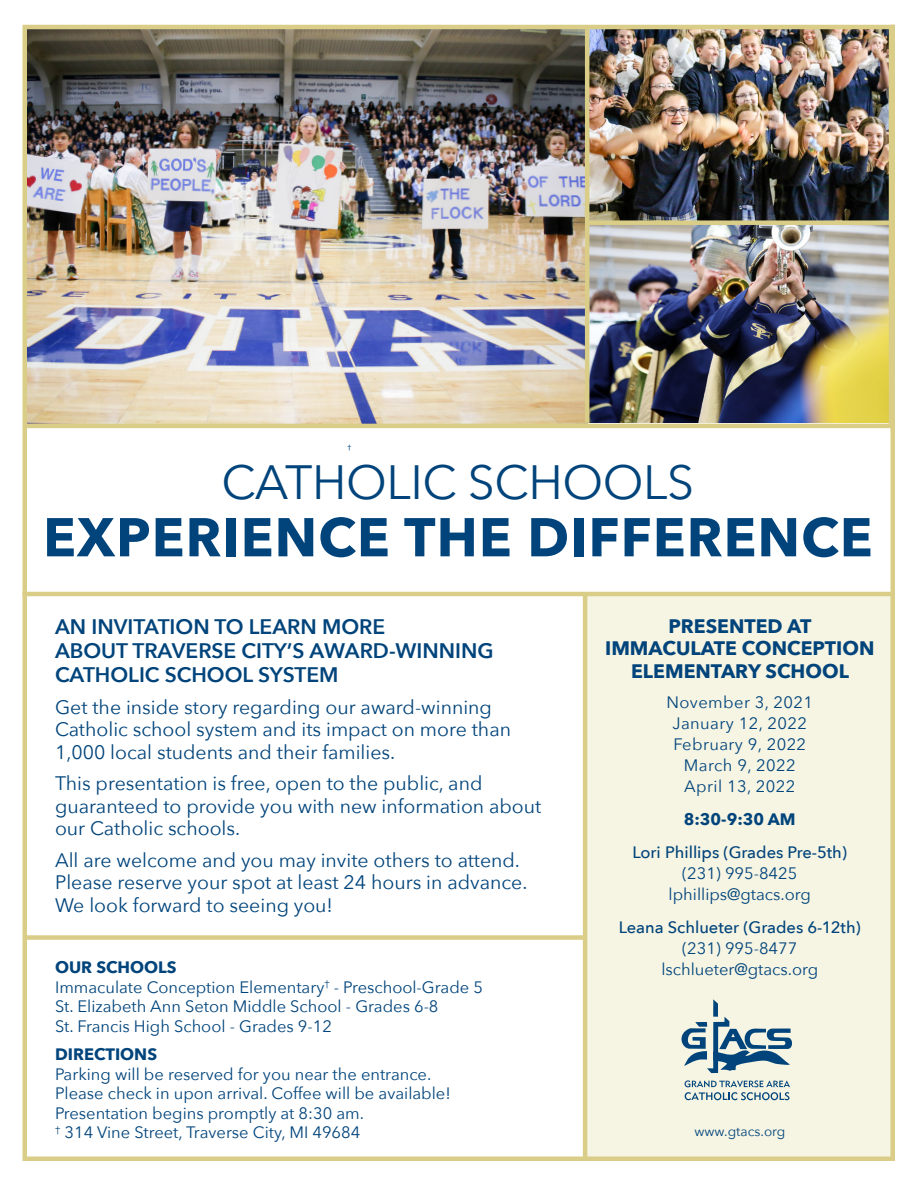
<style>
.page{position:relative;width:918px;height:1188px;background:#fff}
.page>*{position:absolute;margin:0;border:0;box-sizing:border-box;transform-origin:0 0}
.t1{font:700 54px "Avenir Next";letter-spacing:.02em;color:#00447b}
.t2{font:48px "Avenir Next";letter-spacing:-.01em;color:#00447b}
.t3{font:600 21px "Avenir Next";color:#00447b}
.t4{font:19.5px/22.5px "Avenir Next";color:#00447b}
.t5{font:700 19.5px "Avenir Next";color:#00447b}
.t6{font:16.5px/19.5px "Avenir Next";color:#00447b}
.t7{font:16.5px "Avenir Next";letter-spacing:.025em;color:#00447b}
.t8{font:500 16.5px "Avenir Next";color:#00447b}
.t9{font:700 16.5px "Avenir Next";color:#00447b}
.t10{font:13.5px "Avenir Next";color:#00447b}
.t11{font:7.8px "Myriad Pro";color:#00447b}
.s1{font-weight:700}
</style>
<div class="page">
<img style="left:27px;top:29px;width:560px;height:395px">
<div style="left:587px;top:595px;width:306px;height:566px;background:#f6f4e3"></div>
<svg style="left:681px;top:999px;width:111px;height:74px"></svg>
<svg style="left:685px;top:1080px;width:105px;height:20px"></svg>
<hr style="left:22px;top:592px;width:869px;height:4px;background:#d9cd87">
<div style="left:27px;top:1156px;width:864px;height:5px;background:#d9cd87"></div>
<div style="left:27px;top:935px;width:557px;height:5px;background:#d9cd87"></div>
<hr style="left:583px;top:594px;width:4px;height:567px;background:#d9cd87">
<img style="left:589px;top:29px;width:300px;height:191px">
<img style="left:589px;top:225px;width:300px;height:198px">
<hr style="left:27px;top:424px;width:866px;height:4px;background:#d9cd87">
<div style="left:585px;top:220px;width:310px;height:5px;background:#d9cd87"></div>
<hr style="left:27px;top:25px;width:868px;height:4px;background:#d9cd87">
<hr style="left:585px;top:29px;width:4px;height:394px;background:#d9cd87">
<div style="left:22px;top:25px;width:5px;height:1136px;background:#d9cd87"></div>
<hr style="left:891px;top:25px;width:4px;height:1136px;background:#d9cd87">
<hr style="left:889px;top:26px;width:4px;height:400px;background:#d9cd87">
<p class="t11" style="left:347px;top:443px;width:5px">†</p>
<p class="t2" style="left:221px;top:442px;width:474px">CATHOLIC SCHOOLS</p>
<p class="t1" style="left:43px;top:491px;width:831px">EXPERIENCE THE DIFFERENCE</p>
<p class="t3" style="left:55px;top:609px;width:332px">AN INVITATION TO LEARN MORE</p>
<p class="t3" style="left:55px;top:633px;width:440px">ABOUT TRAVERSE CITY’S AWARD-WINNING</p>
<p class="t3" style="left:55px;top:657px;width:285px">CATHOLIC SCHOOL SYSTEM</p>
<p class="t4" style="left:55px;top:695px;width:458px">Get the inside story regarding our award-winning<br>Catholic school system and its impact on more than<br>1,000 local students and their families.</p>
<p class="t4" style="left:55px;top:772px;width:429px">This presentation is free, open to the public, and</p>
<p class="t4" style="left:55px;top:794px;width:488px">guaranteed to provide you with new information about</p>
<p class="t4" style="left:55px;top:817px;width:187px">our Catholic schools.</p>
<p class="t4" style="left:55px;top:848px;width:466px">All are welcome and you may invite others to attend.</p>
<p class="t4" style="left:55px;top:871px;width:474px">Please reserve your spot at least 24 hours in advance.</p>
<p class="t4" style="left:55px;top:893px;width:279px">We look forward to seeing you!</p>
<p class="t9" style="left:55px;top:953px;width:123px">OUR SCHOOLS</p>
<p class="t6" style="left:55px;top:977px;width:429px">Immaculate Conception Elementary<sup>†</sup> - Preschool-Grade 5</p>
<p class="t6" style="left:55px;top:996px;width:385px">St. Elizabeth Ann Seton Middle School - Grades 6-8</p>
<p class="t6" style="left:55px;top:1016px;width:278px">St. Francis High School - Grades 9-12</p>
<p class="t6" style="left:55px;top:1044px;width:378px"><span class="s1">DIRECTIONS<br></span>Parking will be reserved for you near the entrance.</p>
<p class="t6" style="left:55px;top:1083px;width:397px">Please check in upon arrival. Coffee will be available!</p>
<p class="t6" style="left:55px;top:1103px;width:311px">Presentation begins promptly at 8:30 am.</p>
<p class="t6" style="left:55px;top:1122px;width:307px"><sup>†</sup> 314 Vine Street, Traverse City, MI 49684</p>
<p class="t5" style="left:668px;top:609px;width:145px">PRESENTED AT</p>
<p class="t5" style="left:605px;top:632px;width:271px">IMMACULATE CONCEPTION</p>
<p class="t5" style="left:631px;top:654px;width:219px">ELEMENTARY SCHOOL</p>
<p class="t7" style="left:666px;top:688px;width:148px">November 3, 2021</p>
<p class="t7" style="left:673px;top:709px;width:136px">January 12, 2022</p>
<p class="t7" style="left:673px;top:730px;width:134px">February 9, 2022</p>
<p class="t7" style="left:684px;top:751px;width:113px">March 9, 2022</p>
<p class="t7" style="left:684px;top:772px;width:113px">April 13, 2022</p>
<p class="t9" style="left:684px;top:805px;width:113px">8:30-9:30 AM</p>
<p class="t8" style="left:632px;top:838px;width:216px">Lori Phillips (Grades Pre-5th)</p>
<p class="t6" style="left:682px;top:863px;width:117px">(231) 995-8425</p>
<p class="t6" style="left:669px;top:884px;width:144px">lphillips@gtacs.org</p>
<p class="t8" style="left:619px;top:913px;width:244px">Leana Schlueter (Grades 6-12th)</p>
<p class="t6" style="left:682px;top:938px;width:117px">(231) 995-8477</p>
<p class="t6" style="left:661px;top:959px;width:158px">lschlueter@gtacs.org</p>
<p class="t10" style="left:695px;top:1120px;width:92px">www.gtacs.org</p>
</div>
